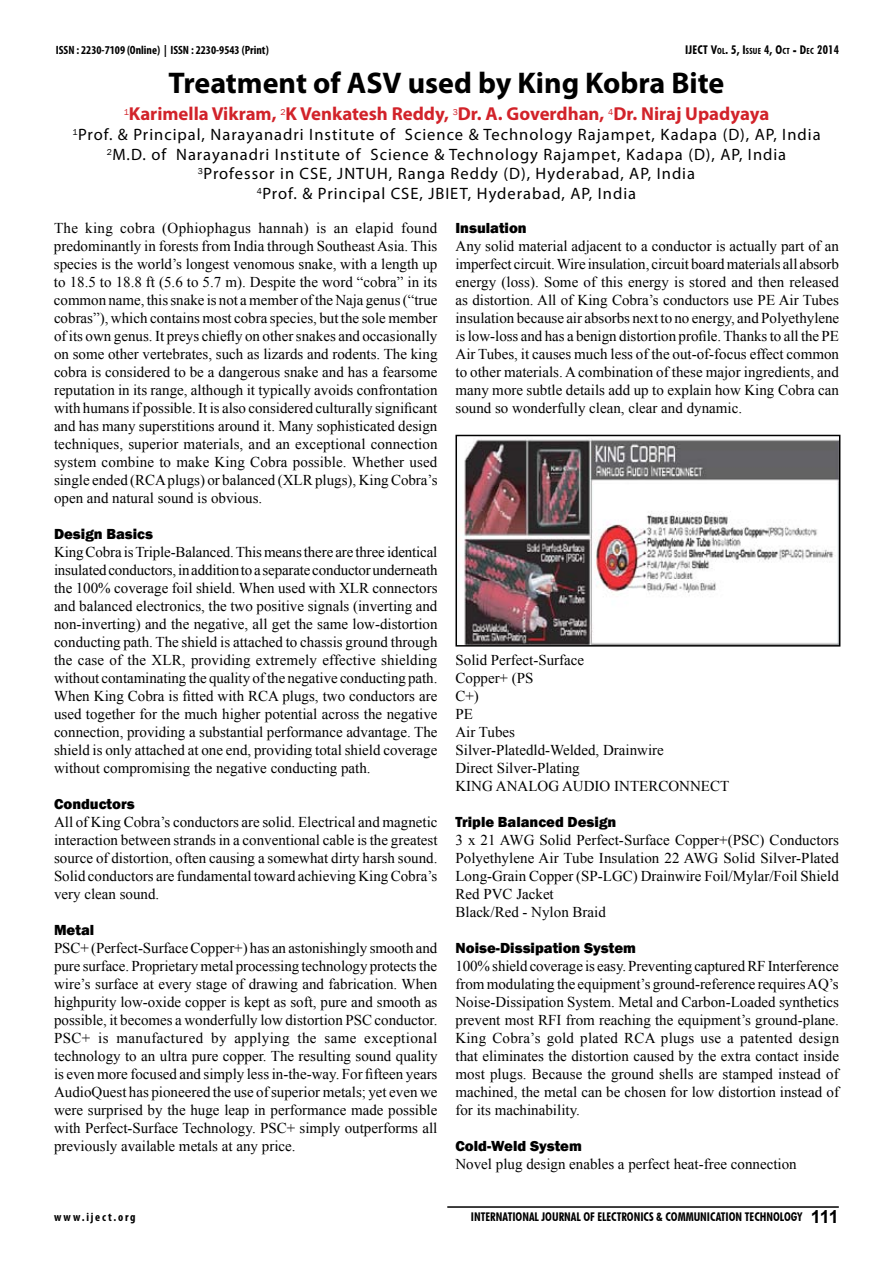
<style>
.page{position:relative;width:893px;height:1263px;background:#fff}
.page>*{position:absolute;margin:0;border:0;box-sizing:border-box;transform-origin:0 0}
.t1{font:700 30px "Myriad Pro";color:#000}
.t2{font:700 18.75px "Myriad Pro";color:#d2232a}
.t3{font:16.5px/19.8px "Myriad Pro";letter-spacing:.06em;color:#000;text-align:center}
.t4{font:15px/18px "Times New Roman";color:#000;text-align:justify}
.t5{font:800 15px "Franklin Gothic";color:#000}
.t6{font:700 condensed 12px "Futura BT";color:#000}
.t7{font:700 condensed 12px "Myriad Pro";color:#000}
.t8{font:700 condensed 12px "Futura BT";letter-spacing:.02em;color:#000}
.t9{font:700 condensed 12px "Myriad Pro";letter-spacing:.15em;color:#000}
.s1{font-size:8.4px}
.s2{font-family:"Arial";font-stretch:normal;font-size:18px}
</style>
<div class="page">
<hr style="left:447px;top:1206px;width:392px;height:2px;background:#000">
<img style="left:458px;top:439px;width:379px;height:204px">
<div style="left:455px;top:435px;width:385px;height:211px;border:2px solid #000"></div>
<p class="t7" style="left:56px;top:43px;width:214px">ISSN : 2230-7109 (Online) | ISSN : 2230-9543 (Print)</p>
<h1 class="t1" style="left:169px;top:63px;width:557px">Treatment of ASV used by King Kobra Bite</h1>
<p class="t2" style="left:124px;top:101px;width:647px"><sup>1</sup>Karimella Vikram, <sup>2</sup>K Venkatesh Reddy, <sup>3</sup>Dr. A. Goverdhan, <sup>4</sup>Dr. Niraj Upadyaya</p>
<p class="t3" style="left:72px;top:124px;width:750px"><sup>1</sup>Prof. &amp; Principal, Narayanadri Institute of Science &amp; Technology Rajampet, Kadapa (D), AP, India <sup>2</sup>M.D. of Narayanadri Institute of Science &amp; Technology Rajampet, Kadapa (D), AP, India <sup>3</sup>Professor in CSE, JNTUH, Ranga Reddy (D), Hyderabad, AP, India<br><sup>4</sup>Prof. &amp; Principal CSE, JBIET, Hyderabad, AP, India</p>
<p class="t4" style="left:54px;top:218px;width:385px">The king cobra (Ophiophagus hannah) is an elapid found predominantly in forests from India through Southeast Asia. This species is the world’s longest venomous snake, with a length up to 18.5 to 18.8 ft (5.6 to 5.7 m). Despite the word “cobra” in its common name, this snake is not a member of theNaja genus (“true cobras”), which contains most cobra species, but the sole member of its own genus. It preys chiefly on other snakes and occasionally on some other vertebrates, such as lizards and rodents. The king cobra is considered to be a dangerous snake and has a fearsome reputation in its range, although it typically avoids confrontation with humans if possible. It is also considered culturally significant and has many superstitions around it. Many sophisticated design techniques, superior materials, and an exceptional connection system combine to make King Cobra possible. Whether used single ended (RCA plugs) or balanced (XLR plugs), King Cobra’s open and natural sound is obvious.</p>
<p class="t5" style="left:54px;top:524px;width:101px">Design Basics</p>
<p class="t4" style="left:54px;top:542px;width:385px">King Cobra is Triple-Balanced. This means there are three identical insulated conductors, in addition to a separate conductor underneath the 100% coverage foil shield. When used with XLR connectors and balanced electronics, the two positive signals (inverting and non-inverting) and the negative, all get the same low-distortion conducting path. The shield is attached to chassis ground through the case of the XLR, providing extremely effective shielding without contaminating the quality of the negative conducting path.<br>When King Cobra is fitted with RCA plugs, two conductors are used together for the much higher potential across the negative connection, providing a substantial performance advantage. The shield is only attached at one end, providing total shield coverage without compromising the negative conducting path.</p>
<p class="t5" style="left:54px;top:794px;width:82px">Conductors</p>
<p class="t4" style="left:54px;top:812px;width:385px">All of King Cobra’s conductors are solid. Electrical and magnetic interaction between strands in a conventional cable is the greatest source of distortion, often causing a somewhat dirty harsh sound.<br>Solid conductors are fundamental toward achieving King Cobra’s very clean sound.</p>
<p class="t5" style="left:54px;top:920px;width:42px">Metal</p>
<p class="t4" style="left:54px;top:938px;width:385px">PSC+ (Perfect-Surface Copper+) has an astonishingly smooth and pure surface. Proprietary metal processing technology protects the wire’s surface at every stage of drawing and fabrication. When highpurity low-oxide copper is kept as soft, pure and smooth as possible, it becomes a wonderfully low distortion PSC conductor.<br>PSC+ is manufactured by applying the same exceptional technology to an ultra pure copper. The resulting sound quality is even more focused and simply less in-the-way. For fifteen years AudioQuest has pioneered the use of superior metals; yet even we were surprised by the huge leap in performance made possible with Perfect-Surface Technology. PSC+ simply outperforms all previously available metals at any price.</p>
<p class="t8" style="left:685px;top:42px;width:155px">IJECT V<span class="s1">OL</span>. 5, I<span class="s1">SSUE</span> 4, O<span class="s1">CT</span> - D<span class="s1">EC</span> 2014</p>
<p class="t5" style="left:455px;top:218px;width:73px">Insulation</p>
<p class="t4" style="left:455px;top:236px;width:385px">Any solid material adjacent to a conductor is actually part of an imperfect circuit. Wire insulation, circuit board materials all absorb energy (loss). Some of this energy is stored and then released as distortion. All of King Cobra’s conductors use PE Air Tubes insulation because air absorbs next to no energy, and Polyethylene is low-loss and has a benign distortion profile. Thanks to all the PE Air Tubes, it causes much less of the out-of-focus effect common to other materials. A combination of these major ingredients, and many more subtle details add up to explain how King Cobra can sound so wonderfully clean, clear and dynamic.</p>
<p class="t4" style="left:455px;top:650px;width:275px;text-align:left">Solid Perfect-Surface<br>Copper+ (PS<br>C+)<br>PE<br>Air Tubes<br>Silver-Platedld-Welded, Drainwire<br>Direct Silver-Plating<br>KING ANALOG AUDIO INTERCONNECT</p>
<p class="t5" style="left:455px;top:812px;width:162px">Triple Balanced Design</p>
<p class="t4" style="left:455px;top:830px;width:385px;text-align:left">3 x 21 AWG Solid Perfect-Surface Copper+(PSC) Conductors Polyethylene Air Tube Insulation 22 AWG Solid Silver-Plated Long-Grain Copper (SP-LGC) Drainwire Foil/Mylar/Foil Shield Red PVC Jacket<br>Black/Red - Nylon Braid</p>
<p class="t5" style="left:455px;top:938px;width:182px">Noise-Dissipation System</p>
<p class="t4" style="left:455px;top:956px;width:385px">100% shield coverage is easy. Preventing captured RF Interference from modulating the equipment’s ground-reference requires AQ’s Noise-Dissipation System. Metal and Carbon-Loaded synthetics prevent most RFI from reaching the equipment’s ground-plane.<br>King Cobra’s gold plated RCA plugs use a patented design that eliminates the distortion caused by the extra contact inside most plugs. Because the ground shells are stamped instead of machined, the metal can be chosen for low distortion instead of for its machinability.</p>
<p class="t5" style="left:455px;top:1136px;width:128px">Cold-Weld System</p>
<p class="t4" style="left:455px;top:1154px;width:343px">Novel plug design enables a perfect heat-free connection</p>
<p class="t9" style="left:54px;top:1209px;width:83px">www.iject.org</p>
<p class="t6" style="left:471px;top:1210px;width:369px">INTERNATIONAL JOURNAL OF ELECTRONICS &amp; COMMUNICATION TECHNOLOGY <span class="s2">111</span></p>
</div>
